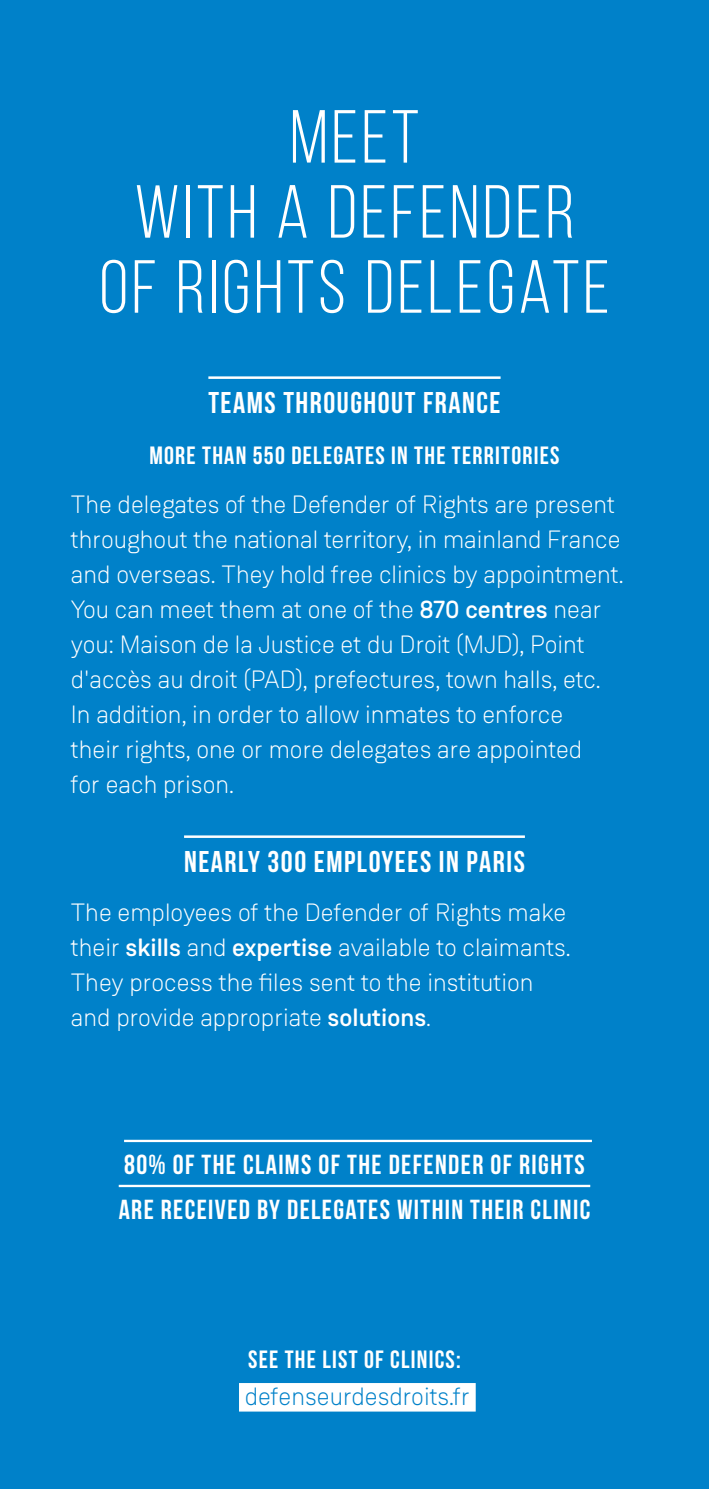
<style>
.page{position:relative;width:709px;height:1489px;background:#fff}
.page>*{position:absolute;margin:0;border:0;box-sizing:border-box;transform-origin:0 0}
.t1{font:75px/75px "Bebas Neue";letter-spacing:.05em;color:#fff;text-align:center}
.t2{font:700 30px "Bebas Neue";letter-spacing:.05em;color:#fff}
.t3{font:700 27.5px/45px "Bebas Neue";letter-spacing:.05em;color:#fff}
.t4{font:300 25px/35px "Weissenhof Grotesk";color:#fff}
.t5{font:700 25px "Bebas Neue";letter-spacing:.05em;color:#fff}
.t6{font:300 25px "Weissenhof Grotesk";color:#0081c9}
.s1{font-weight:500}
</style>
<div class="page">
<div style="left:0;top:0;width:709px;height:1488px;background:#0081c9"></div>
<hr style="left:208px;top:376px;width:292px;height:3px;background:#fff">
<hr style="left:184px;top:835px;width:341px;height:2px;background:#fff">
<hr style="left:124px;top:1139px;width:468px;height:2px;background:#fff">
<hr style="left:119px;top:1184px;width:471px;height:2px;background:#fff">
<div style="left:239px;top:1382px;width:237px;height:29px;background:#fff"></div>
<h2 class="t1" style="left:99px;top:99px;width:512px">MEET<br>WITH A DEFENDER<br>OF RIGHTS DELEGATE</h2>
<h3 class="t2" style="left:208px;top:386px;width:294px">TEAMS THROUGHOUT FRANCE</h3>
<p class="t5" style="left:149px;top:441px;width:412px">MORE THAN 550 DELEGATES IN THE TERRITORIES</p>
<p class="t4" style="left:71px;top:487px;width:554px">The delegates of the Defender of Rights are present throughout the national territory, in mainland France and overseas. They hold free clinics by appointment.<br>You can meet them at one of the <span class="s1">870 centres</span> near you: Maison de la Justice et du Droit (MJD), Point d'accès au droit (PAD), prefectures, town halls, etc.<br>In addition, in order to allow inmates to enforce<br>their rights, one or more delegates are appointed<br>for each prison.</p>
<h3 class="t2" style="left:184px;top:844px;width:342px">NEARLY 300 EMPLOYEES IN PARIS</h3>
<p class="t4" style="left:71px;top:894px;width:501px">The employees of the Defender of Rights make their <span class="s1">skills</span> and <span class="s1">expertise</span> available to claimants.<br>They process the files sent to the institution and provide appropriate <span class="s1">solutions</span>.</p>
<p class="t3" style="left:119px;top:1141px;width:473px">80% OF THE CLAIMS OF THE DEFENDER OF RIGHTS<br>ARE RECEIVED BY DELEGATES WITHIN THEIR CLINIC</p>
<p class="t5" style="left:248px;top:1345px;width:214px">SEE THE LIST OF CLINICS:</p>
<p class="t6" style="left:245px;top:1381px;width:227px">defenseurdesdroits.fr</p>
</div>
